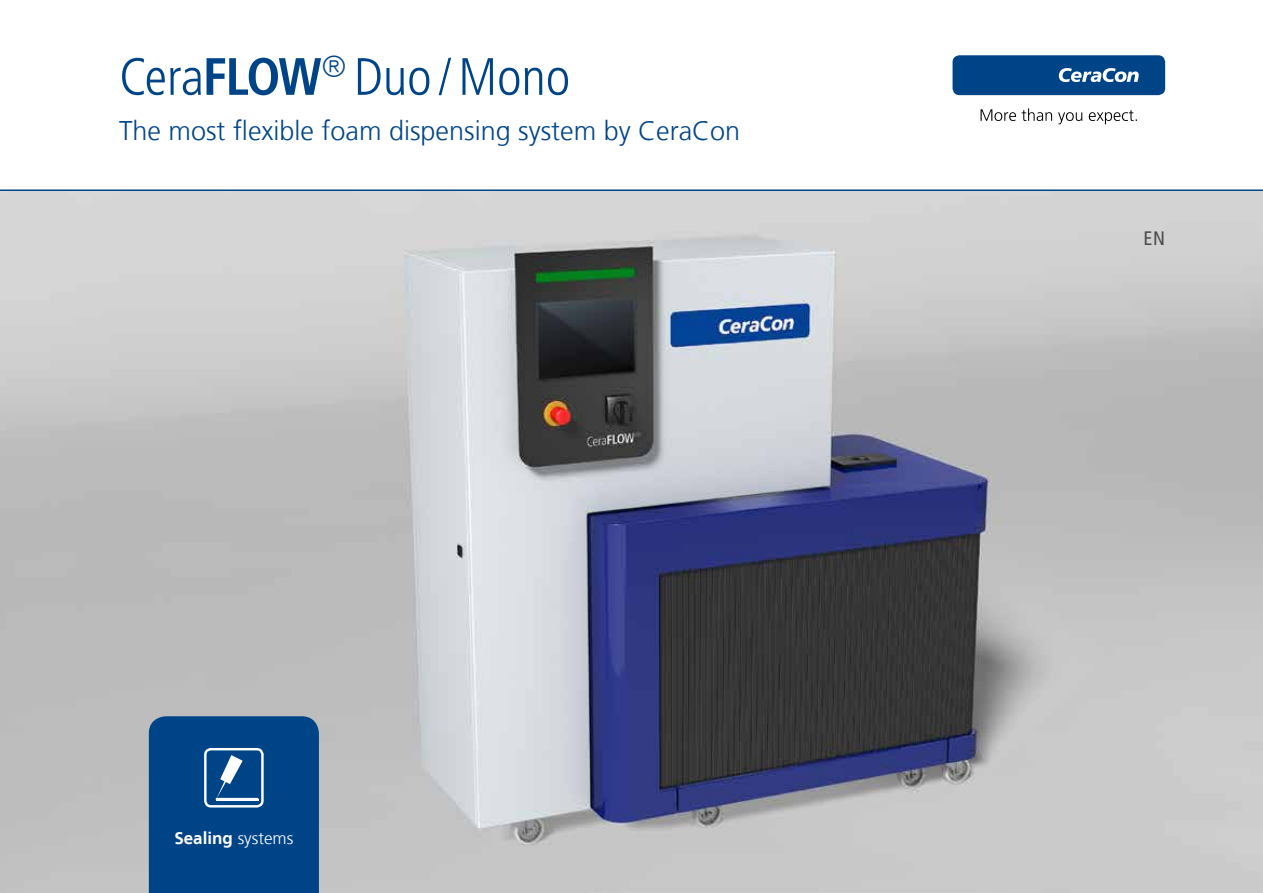
<style>
.page{position:relative;width:1263px;height:893px;background:#fff}
.page>*{position:absolute;margin:0;border:0;box-sizing:border-box;transform-origin:0 0}
.t1{font:300 condensed 52.5px "Frutiger LT";color:#048}
.t2{font:300 27px "Frutiger LT";color:#048}
.t3{font:condensed 19.5px "Frutiger LT";color:#4a4a49}
.t4{font:700 16.95px "Frutiger LT";color:#fff}
.s1{font-weight:700}
.s2{font-weight:300}
</style>
<div class="page">
<img style="left:0;top:191px;width:1263px;height:702px">
<div style="left:952px;top:55px;width:213px;height:40px;background:#048;border-radius:7px"></div>
<svg style="left:980px;top:108px;width:157px;height:16px"></svg>
<svg style="left:1059px;top:68px;width:80px;height:14px"></svg>
<hr style="left:0;top:189px;width:1263px;height:2px;background:#048">
<div style="left:149px;top:716px;width:170px;height:177px;background:#048"></div>
<hr style="left:216px;top:798px;width:42px;height:2px;background:#fff">
<div style="left:204px;top:748px;width:60px;height:59px;border:2px solid #fff;border-radius:6px"></div>
<h1 class="t1" style="left:119px;top:47px;width:453px">Cera<span class="s1">FLOW</span><sup>®</sup> Duo /Mono</h1>
<p class="t2" style="left:119px;top:115px;width:623px">The most flexible foam dispensing system by CeraCon</p>
<p class="t4" style="left:174px;top:828px;width:121px">Sealing <span class="s2">systems</span></p>
<p class="t3" style="left:1143px;top:227px;width:23px">EN</p>
</div>
